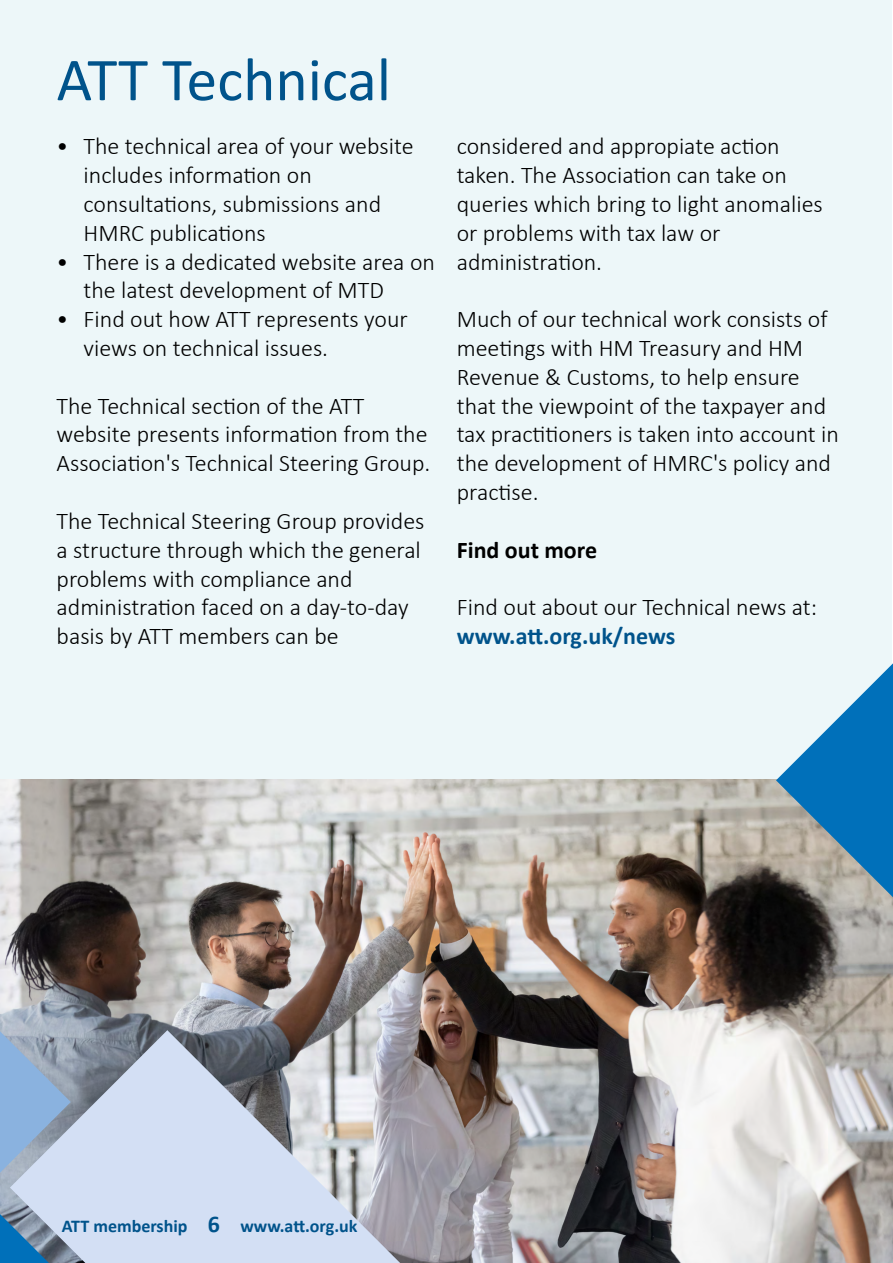
<style>
.page{position:relative;width:893px;height:1263px;background:#fff}
.page>*{position:absolute;margin:0;border:0;box-sizing:border-box;transform-origin:0 0}
.t1{font:61.5px "Calibri";color:#00538b}
.t2{font:300 24px/28.8px "Calibri";color:#000}
.t3{font:700 24px "Calibri";color:#00538b}
.t4{font:700 24px "Calibri";color:#000}
.t5{font:700 18px "Calibri";color:#00538b}
.s1{font-size:24px}
</style>
<div class="page">
<div style="left:0;top:0;width:891px;height:1263px;background:#edf7f9"></div>
<img style="left:0;top:780px;width:893px;height:483px">
<svg style="left:776px;top:663px;width:117px;height:234px"></svg>
<svg style="left:0;top:1031px;width:10px;height:142px"></svg>
<svg style="left:10px;top:1030px;width:390px;height:233px;background:#b8c2d2"></svg>
<svg style="left:0;top:1214px;width:49px;height:49px;background:#417fac"></svg>
<h1 class="t1" style="left:57px;top:37px;width:336px">ATT Technical</h1>
<p class="t2" style="left:84px;top:132px;width:332px;text-indent:-27px">• The technical area of your website includes information on consultations, submissions and<br>HMRC publications</p>
<p class="t2" style="left:84px;top:247px;width:353px;text-indent:-27px">• There is a dedicated website area on the latest development of MTD</p>
<p class="t2" style="left:84px;top:305px;width:326px;text-indent:-27px">• Find out how ATT represents your views on technical issues.</p>
<p class="t2" style="left:57px;top:391px;width:375px">The Technical section of the ATT website presents information from the<br>Association's Technical Steering Group.</p>
<p class="t2" style="left:57px;top:506px;width:369px">The Technical Steering Group provides a structure through which the general problems with compliance and administration faced on a day-to-day basis by ATT members can be</p>
<p class="t2" style="left:457px;top:132px;width:368px">considered and appropiate action taken. The Association can take on queries which bring to light anomalies or problems with tax law or administration.</p>
<p class="t2" style="left:457px;top:305px;width:384px">Much of our technical work consists of meetings with HM Treasury and HM<br>Revenue &amp; Customs, to help ensure that the viewpoint of the taxpayer and tax practitioners is taken into account in the development of HMRC's policy and practise.</p>
<p class="t4" style="left:457px;top:533px;width:142px">Find out more</p>
<p class="t2" style="left:457px;top:593px;width:362px">Find out about our Technical news at:</p>
<p class="t3" style="left:457px;top:619px;width:220px">www.att.org.uk/news</p>
<p class="t5" style="left:62px;top:1213px;width:297px">ATT membership <span class="s1">6</span> www.att.org.uk</p>
</div>
